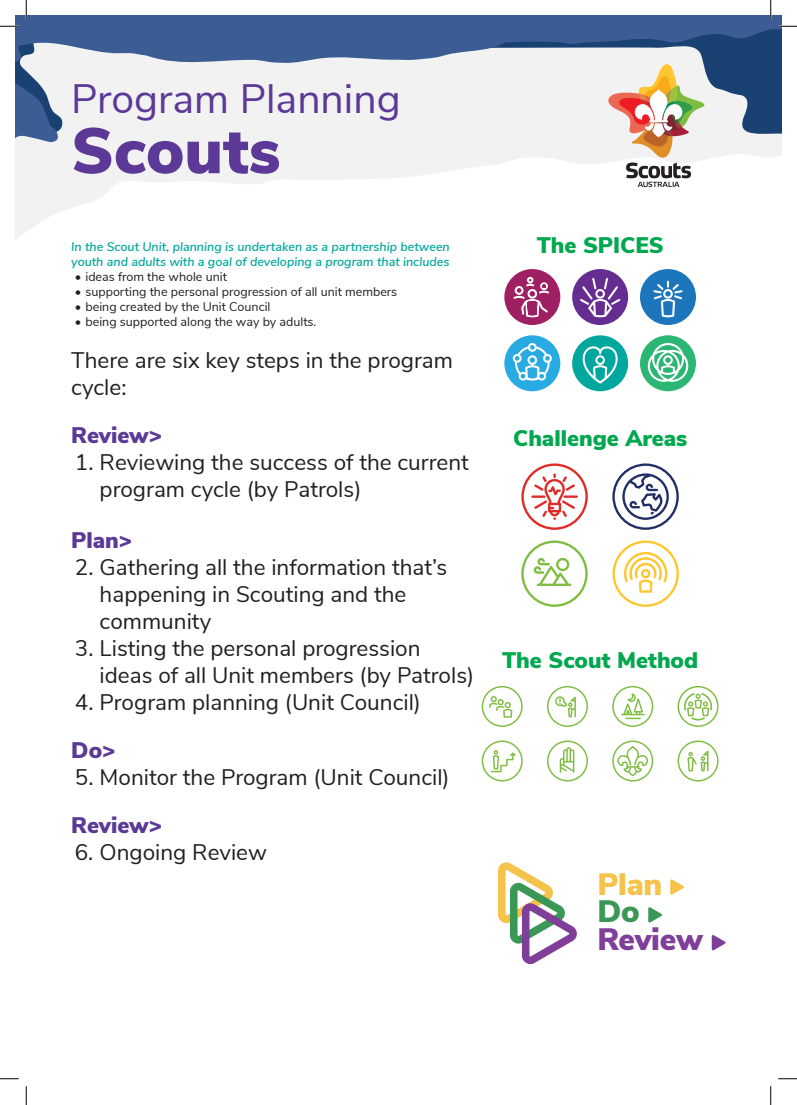
<style>
.page{position:relative;width:797px;height:1105px;background:#fff}
.page>*{position:absolute;margin:0;border:0;box-sizing:border-box;transform-origin:0 0}
.t1{font:900 64.12px "Nunito Sans";color:#5c3996}
.t2{font:41px "Nunito Sans";color:#5c3996}
.t3{font:900 30.88px/27.9px "Nunito Sans";letter-spacing:-.01em;color:#7f3e98}
._5_2_Large_Numbers{font:22.5px/27px "Nunito Sans";color:#231f20}
._2_1_Body_Header{font:900 22.5px "Nunito Sans";color:#00a84f}
._5_1_Large_Subheader{font:900 22.5px "Nunito Sans";color:#5c3996}
.t4{font:12.5px "Nunito Sans";color:#231f20}
._4_1_Highlight_Text{font:italic 600 12.5px/15px "Nunito Sans";color:#00a79e}
.s1{color:#f5c34a}
.s2{color:#3a9756}
</style>
<div class="page">
<svg style="left:16px;top:154px;width:765px;height:143px"></svg>
<svg style="left:608px;top:154px;width:96px;height:33px"></svg>
<svg style="left:16px;top:16px;width:765px;height:138px;fill:#f2f2f2"></svg>
<svg style="left:670px;top:879px;width:14px;height:16px"></svg>
<svg style="left:498px;top:862px;width:79px;height:102px"></svg>
<svg style="left:648px;top:907px;width:14px;height:15px"></svg>
<svg style="left:711px;top:935px;width:14px;height:15px"></svg>
<svg style="left:504px;top:269px;width:56px;height:56px"></svg>
<svg style="left:572px;top:269px;width:56px;height:56px"></svg>
<svg style="left:640px;top:269px;width:56px;height:56px"></svg>
<svg style="left:504px;top:335px;width:56px;height:56px"></svg>
<svg style="left:572px;top:335px;width:56px;height:56px"></svg>
<svg style="left:640px;top:335px;width:56px;height:56px"></svg>
<svg style="left:612px;top:463px;width:66px;height:67px"></svg>
<svg style="left:521px;top:463px;width:67px;height:67px"></svg>
<svg style="left:521px;top:540px;width:66px;height:67px"></svg>
<svg style="left:612px;top:540px;width:67px;height:67px"></svg>
<svg style="left:481px;top:686px;width:41px;height:41px"></svg>
<svg style="left:547px;top:686px;width:41px;height:41px"></svg>
<svg style="left:612px;top:686px;width:41px;height:41px"></svg>
<svg style="left:677px;top:686px;width:41px;height:41px"></svg>
<svg style="left:481px;top:740px;width:41px;height:41px"></svg>
<svg style="left:547px;top:740px;width:41px;height:41px"></svg>
<svg style="left:612px;top:740px;width:41px;height:41px"></svg>
<svg style="left:677px;top:740px;width:41px;height:41px"></svg>
<svg style="left:0;top:25px;width:19px;height:2px"></svg>
<svg style="left:778px;top:25px;width:19px;height:2px"></svg>
<svg style="left:0;top:1078px;width:19px;height:1px"></svg>
<svg style="left:778px;top:1078px;width:19px;height:1px"></svg>
<svg style="left:25px;top:0;width:2px;height:19px"></svg>
<svg style="left:25px;top:1086px;width:2px;height:19px"></svg>
<svg style="left:770px;top:0;width:1px;height:19px"></svg>
<svg style="left:770px;top:1086px;width:1px;height:19px"></svg>
<p class="t2" style="left:71px;top:69px;width:331px">Program Planning</p>
<p class="t1" style="left:71px;top:104px;width:210px">Scouts</p>
<p class="_4_1_Highlight_Text" style="left:71px;top:239px;width:380px">In the Scout Unit, planning is undertaken as a partnership between youth and adults with a goal of developing a program that includes</p>
<p class="t4" style="left:75px;top:268px;width:154px">• ideas from the whole unit</p>
<p class="t4" style="left:75px;top:283px;width:324px">• supporting the personal progression of all unit members</p>
<p class="t4" style="left:75px;top:298px;width:197px">• being created by the Unit Council</p>
<p class="t4" style="left:75px;top:313px;width:243px">• being supported along the way by adults.</p>
<p class="_5_2_Large_Numbers" style="left:71px;top:346px;width:383px">There are six key steps in the program cycle:</p>
<p class="_5_1_Large_Subheader" style="left:71px;top:419px;width:93px">Review&gt;</p>
<p class="_5_2_Large_Numbers" style="left:100px;top:448px;width:371px;text-indent:-25px">1. Reviewing the success of the current program cycle (by Patrols)</p>
<p class="_5_1_Large_Subheader" style="left:71px;top:524px;width:63px">Plan&gt;</p>
<p class="_5_2_Large_Numbers" style="left:100px;top:553px;width:349px;text-indent:-25px">2. Gathering all the information that’s happening in Scouting and the community</p>
<p class="_5_2_Large_Numbers" style="left:100px;top:634px;width:376px;text-indent:-25px">3. Listing the personal progression ideas of all Unit members (by Patrols)</p>
<p class="_5_2_Large_Numbers" style="left:75px;top:688px;width:348px">4. Program planning (Unit Council)</p>
<p class="_5_1_Large_Subheader" style="left:71px;top:734px;width:46px">Do&gt;</p>
<p class="_5_2_Large_Numbers" style="left:75px;top:763px;width:376px">5. Monitor the Program (Unit Council)</p>
<p class="_5_1_Large_Subheader" style="left:71px;top:809px;width:93px">Review&gt;</p>
<p class="_5_2_Large_Numbers" style="left:75px;top:838px;width:194px">6. Ongoing Review</p>
<p class="_2_1_Body_Header" style="left:536px;top:229px;width:128px">The SPICES</p>
<p class="_2_1_Body_Header" style="left:513px;top:421px;width:176px">Challenge Areas</p>
<p class="_2_1_Body_Header" style="left:502px;top:644px;width:198px">The Scout Method</p>
<p class="t3" style="left:597px;top:869px;width:107px"><span class="s1">Plan<br></span><span class="s2">Do<br></span>Review</p>
</div>
